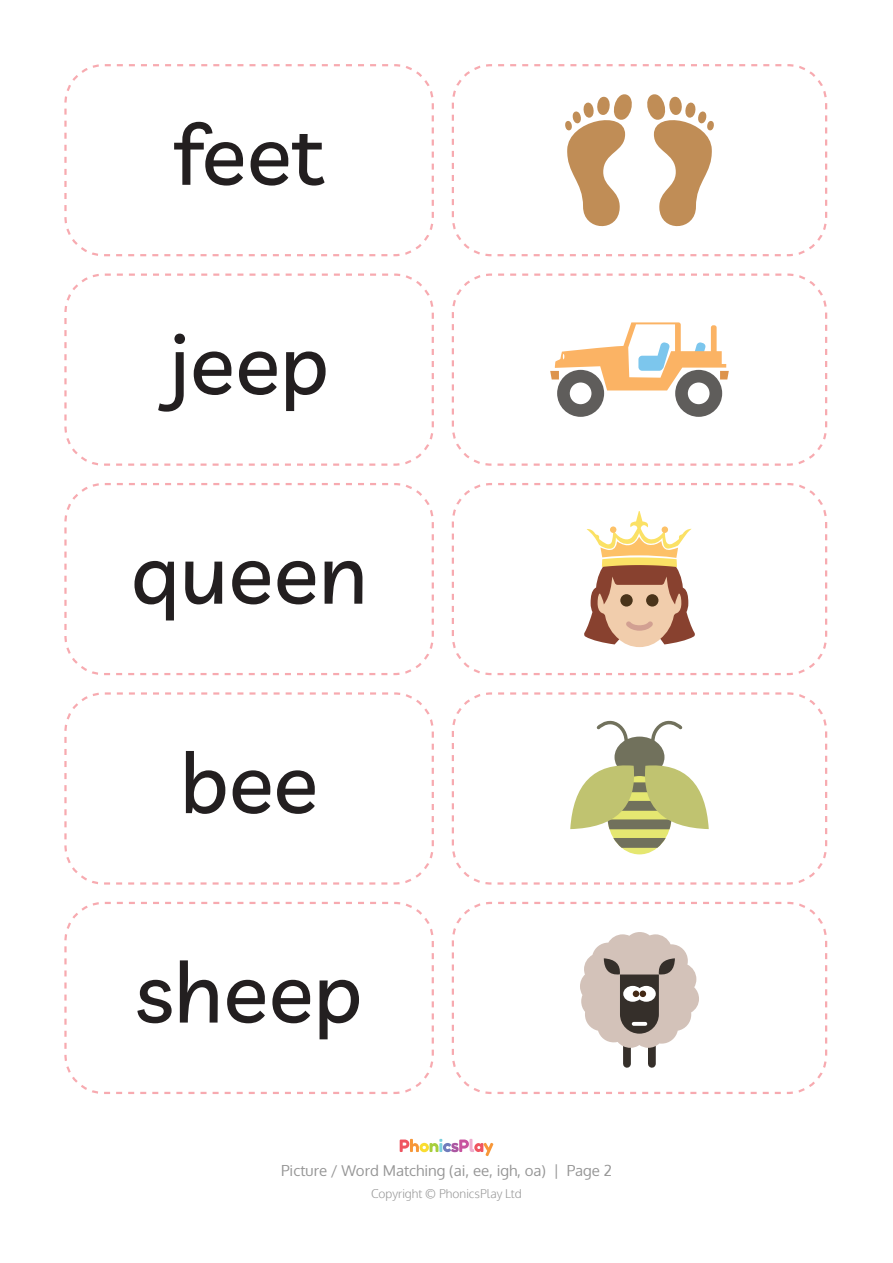
<style>
.page{position:relative;width:893px;height:1263px;background:#fff}
.page>*{position:absolute;margin:0;border:0;box-sizing:border-box;transform-origin:0 0}
.t1{font:500 84px "Livvic";color:#231f20}
.t2{font:15px "Oxygen";color:#969696}
.t3{font:300 12px "Oxygen";color:#969696}
</style>
<div class="page">
<svg style="left:400px;top:1139px;width:93px;height:17px"></svg>
<div style="left:64px;top:273px;width:370px;height:193px;border:2px dashed #f05661;border-radius:38px"></div>
<div style="left:452px;top:273px;width:375px;height:193px;border:2px dashed #f05661;border-radius:38px"></div>
<div style="left:64px;top:483px;width:370px;height:192px;border:2px dashed #f05661;border-radius:38px"></div>
<div style="left:452px;top:483px;width:375px;height:192px;border:2px dashed #f05661;border-radius:38px"></div>
<div style="left:64px;top:692px;width:370px;height:193px;border:2px dashed #f05661;border-radius:38px"></div>
<div style="left:452px;top:692px;width:375px;height:193px;border:2px dashed #f05661;border-radius:38px"></div>
<div style="left:64px;top:64px;width:370px;height:192px;border:2px dashed #f05661;border-radius:38px"></div>
<div style="left:452px;top:64px;width:375px;height:192px;border:2px dashed #f05661;border-radius:38px"></div>
<div style="left:64px;top:902px;width:370px;height:192px;border:2px dashed #f05661;border-radius:38px"></div>
<div style="left:452px;top:902px;width:375px;height:192px;border:2px dashed #f05661;border-radius:38px"></div>
<svg style="left:565px;top:94px;width:149px;height:133px"></svg>
<div style="left:557px;top:370px;width:47px;height:47px;background:#5f5d5b;border-radius:50%"></div>
<div style="left:570px;top:382px;width:21px;height:22px;background:#fff;border-radius:50%"></div>
<div style="left:675px;top:370px;width:47px;height:47px;background:#5f5d5b;border-radius:50%"></div>
<div style="left:688px;top:382px;width:21px;height:22px;background:#fff;border-radius:50%"></div>
<svg style="left:550px;top:322px;width:179px;height:68px"></svg>
<svg style="left:584px;top:511px;width:111px;height:133px"></svg>
<div style="left:610px;top:526px;width:6px;height:7px;background:#fdc167;border-radius:50%"></div>
<div style="left:662px;top:526px;width:6px;height:7px;background:#fdc167;border-radius:50%"></div>
<svg style="left:596px;top:720px;width:34px;height:24px"></svg>
<svg style="left:649px;top:720px;width:34px;height:24px"></svg>
<div style="left:614px;top:737px;width:50px;height:41px;background:#71715c;border-radius:50%"></div>
<div style="left:607px;top:776px;width:65px;height:78px;background:#e5e771;border-radius:50%"></div>
<svg style="left:613px;top:838px;width:53px;height:10px"></svg>
<svg style="left:570px;top:762px;width:139px;height:67px"></svg>
<div style="left:623px;top:1039px;width:8px;height:25px;background:#352f2a"></div>
<div style="left:648px;top:1039px;width:8px;height:25px;background:#352f2a"></div>
<svg style="left:580px;top:932px;width:119px;height:116px"></svg>
<div style="left:633px;top:990px;width:6px;height:7px;background:#442915;border-radius:50%"></div>
<div style="left:640px;top:990px;width:6px;height:7px;background:#442915;border-radius:50%"></div>
<svg style="left:634px;top:1022px;width:11px;height:4px"></svg>
<h1 class="t1" style="left:175px;top:92px;width:151px">feet</h1>
<h1 class="t1" style="left:169px;top:301px;width:162px">jeep</h1>
<h1 class="t1" style="left:130px;top:511px;width:239px">queen</h1>
<h1 class="t1" style="left:180px;top:720px;width:140px">bee</h1>
<h1 class="t1" style="left:135px;top:930px;width:229px">sheep</h1>
<p class="t2" style="left:281px;top:1160px;width:332px">Picture / Word Matching (ai, ee, igh, oa) | Page 2</p>
<p class="t3" style="left:371px;top:1186px;width:152px">Copyright © PhonicsPlay Ltd</p>
</div>
